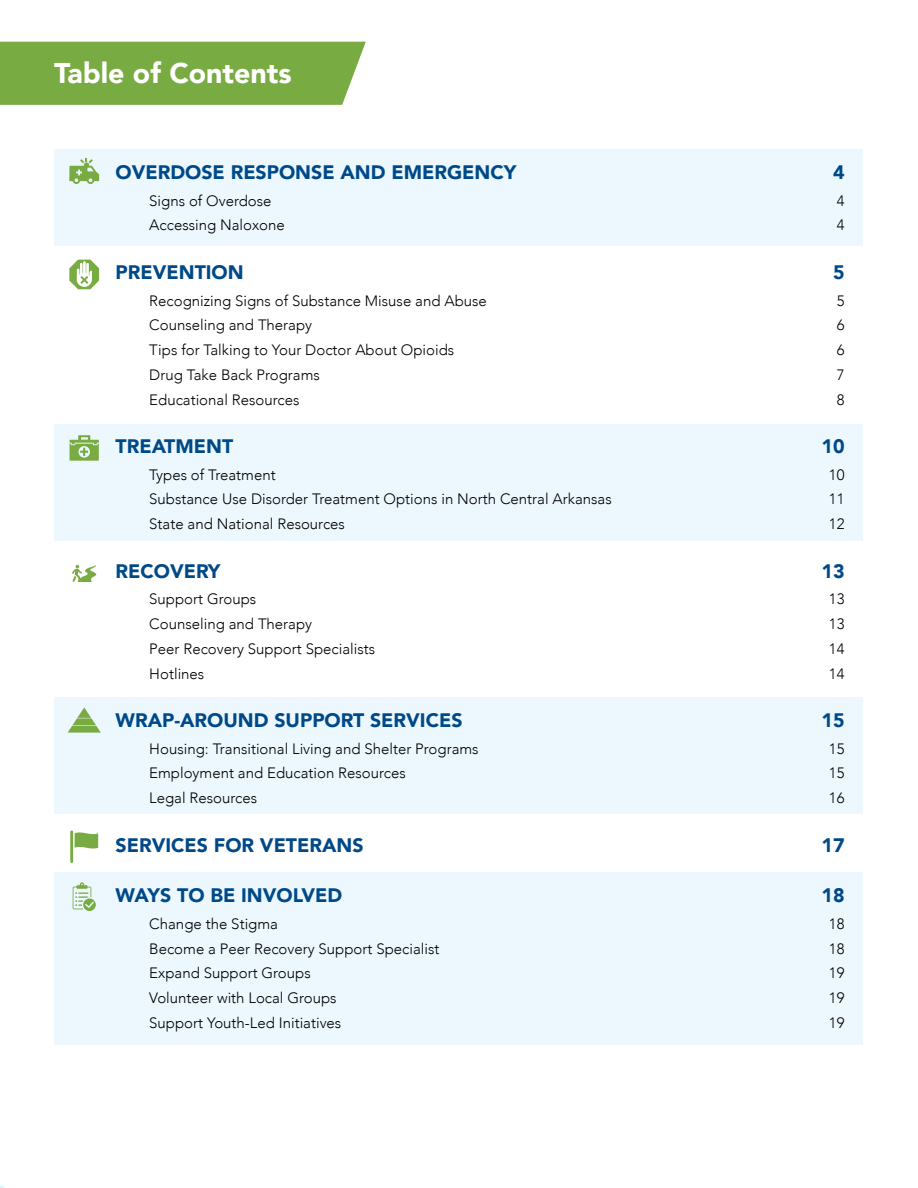
<style>
.page{position:relative;width:918px;height:1188px;background:#fff}
.page>*{position:absolute;margin:0;border:0;box-sizing:border-box;transform-origin:0 0}
.t1{font:900 28.5px "Avenir";color:#fff}
.t2{font:900 19.5px "Avenir";color:#004988}
.t3{font:300 15px "Avenir";color:#000}
</style>
<div class="page">
<div style="left:55px;top:149px;width:808px;height:96px;background:#ecf8fe"></div>
<div style="left:55px;top:425px;width:808px;height:116px;background:#ecf8fe"></div>
<div style="left:55px;top:698px;width:808px;height:116px;background:#ecf8fe"></div>
<div style="left:55px;top:873px;width:808px;height:172px;background:#ecf8fe"></div>
<div style="left:0;top:42px;width:366px;height:63px;background:#78ab41"></div>
<svg style="left:69px;top:158px;width:30px;height:26px"></svg>
<svg style="left:70px;top:830px;width:28px;height:33px"></svg>
<svg style="left:69px;top:260px;width:30px;height:29px"></svg>
<svg style="left:70px;top:435px;width:29px;height:26px"></svg>
<svg style="left:72px;top:565px;width:25px;height:17px"></svg>
<svg style="left:68px;top:707px;width:33px;height:26px"></svg>
<svg style="left:73px;top:882px;width:23px;height:29px"></svg>
<h1 class="t1" style="left:54px;top:48px;width:239px">Table of Contents</h1>
<h2 class="t2" style="left:116px;top:156px;width:402px">OVERDOSE RESPONSE AND EMERGENCY</h2>
<h2 class="t2" style="left:833px;top:156px;width:13px">4</h2>
<p class="t3" style="left:149px;top:192px;width:124px">Signs of Overdose</p>
<p class="t3" style="left:837px;top:192px;width:9px">4</p>
<p class="t3" style="left:149px;top:216px;width:137px">Accessing Naloxone</p>
<p class="t3" style="left:837px;top:216px;width:9px">4</p>
<h2 class="t2" style="left:116px;top:256px;width:130px">PREVENTION</h2>
<h2 class="t2" style="left:833px;top:256px;width:13px">5</h2>
<p class="t3" style="left:149px;top:292px;width:339px">Recognizing Signs of Substance Misuse and Abuse</p>
<p class="t3" style="left:837px;top:292px;width:9px">5</p>
<p class="t3" style="left:149px;top:316px;width:164px">Counseling and Therapy</p>
<p class="t3" style="left:837px;top:316px;width:9px">6</p>
<p class="t3" style="left:149px;top:341px;width:306px">Tips for Talking to Your Doctor About Opioids</p>
<p class="t3" style="left:837px;top:341px;width:9px">6</p>
<p class="t3" style="left:149px;top:366px;width:172px">Drug Take Back Programs</p>
<p class="t3" style="left:837px;top:366px;width:9px">7</p>
<p class="t3" style="left:149px;top:391px;width:152px">Educational Resources</p>
<p class="t3" style="left:837px;top:391px;width:9px">8</p>
<h2 class="t2" style="left:116px;top:430px;width:119px">TREATMENT</h2>
<h2 class="t2" style="left:821px;top:430px;width:25px">10</h2>
<p class="t3" style="left:149px;top:466px;width:128px">Types of Treatment</p>
<p class="t3" style="left:829px;top:466px;width:17px">10</p>
<p class="t3" style="left:149px;top:490px;width:464px">Substance Use Disorder Treatment Options in North Central Arkansas</p>
<p class="t3" style="left:829px;top:490px;width:17px">11</p>
<p class="t3" style="left:149px;top:515px;width:197px">State and National Resources</p>
<p class="t3" style="left:829px;top:515px;width:17px">12</p>
<h2 class="t2" style="left:116px;top:555px;width:107px">RECOVERY</h2>
<h2 class="t2" style="left:821px;top:555px;width:25px">13</h2>
<p class="t3" style="left:149px;top:590px;width:109px">Support Groups</p>
<p class="t3" style="left:829px;top:590px;width:17px">13</p>
<p class="t3" style="left:149px;top:615px;width:164px">Counseling and Therapy</p>
<p class="t3" style="left:829px;top:615px;width:17px">13</p>
<p class="t3" style="left:149px;top:640px;width:227px">Peer Recovery Support Specialists</p>
<p class="t3" style="left:829px;top:640px;width:17px">14</p>
<p class="t3" style="left:149px;top:665px;width:57px">Hotlines</p>
<p class="t3" style="left:829px;top:665px;width:17px">14</p>
<h2 class="t2" style="left:116px;top:704px;width:349px">WRAP-AROUND SUPPORT SERVICES</h2>
<h2 class="t2" style="left:821px;top:704px;width:25px">15</h2>
<p class="t3" style="left:149px;top:740px;width:331px">Housing: Transitional Living and Shelter Programs</p>
<p class="t3" style="left:829px;top:740px;width:17px">15</p>
<p class="t3" style="left:149px;top:764px;width:258px">Employment and Education Resources</p>
<p class="t3" style="left:829px;top:764px;width:17px">15</p>
<p class="t3" style="left:149px;top:789px;width:109px">Legal Resources</p>
<p class="t3" style="left:829px;top:789px;width:17px">16</p>
<h2 class="t2" style="left:116px;top:829px;width:250px">SERVICES FOR VETERANS</h2>
<h2 class="t2" style="left:821px;top:829px;width:25px">17</h2>
<h2 class="t2" style="left:116px;top:879px;width:228px">WAYS TO BE INVOLVED</h2>
<h2 class="t2" style="left:821px;top:879px;width:25px">18</h2>
<p class="t3" style="left:149px;top:915px;width:130px">Change the Stigma</p>
<p class="t3" style="left:829px;top:915px;width:17px">18</p>
<p class="t3" style="left:149px;top:940px;width:292px">Become a Peer Recovery Support Specialist</p>
<p class="t3" style="left:829px;top:940px;width:17px">18</p>
<p class="t3" style="left:149px;top:964px;width:163px">Expand Support Groups</p>
<p class="t3" style="left:829px;top:964px;width:17px">19</p>
<p class="t3" style="left:149px;top:989px;width:189px">Volunteer with Local Groups</p>
<p class="t3" style="left:829px;top:989px;width:17px">19</p>
<p class="t3" style="left:149px;top:1014px;width:194px">Support Youth-Led Initiatives</p>
<p class="t3" style="left:829px;top:1014px;width:17px">19</p>
</div>
